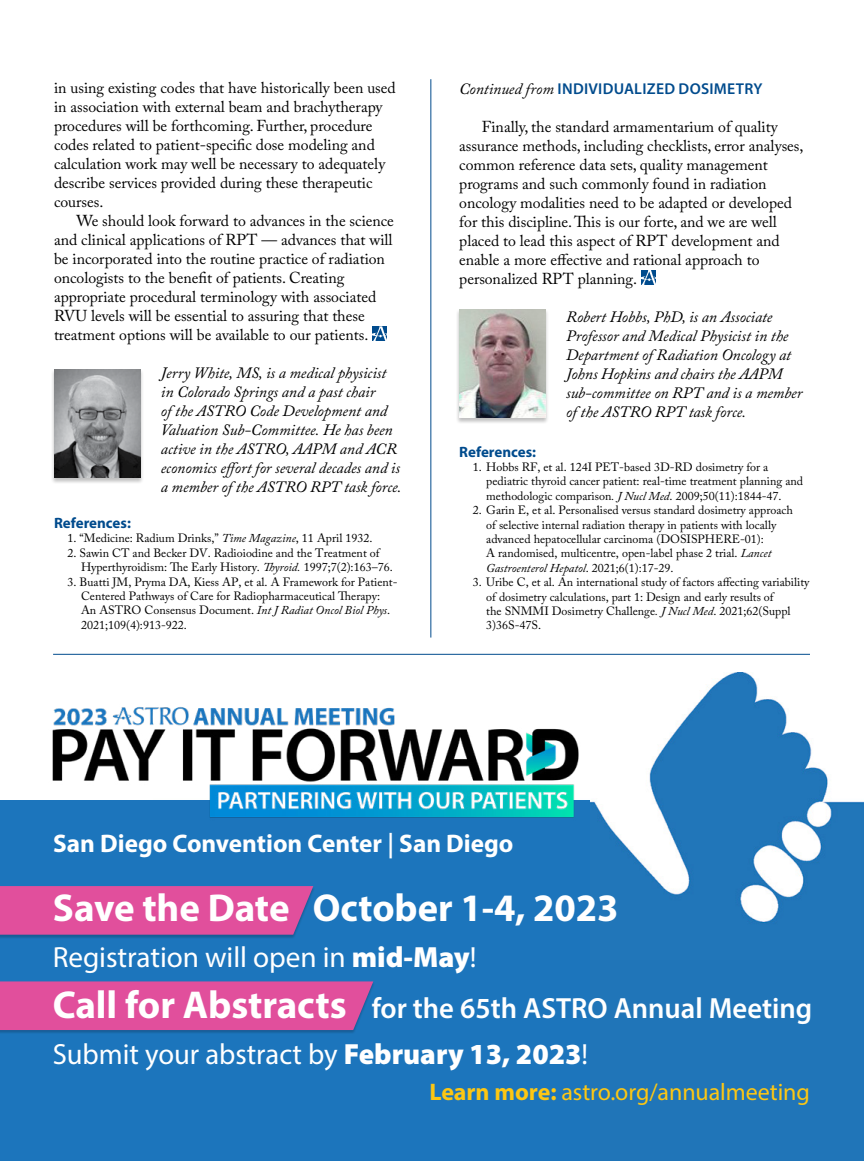
<style>
.page{position:relative;width:864px;height:1161px;background:#fff}
.page>*{position:absolute;margin:0;border:0;box-sizing:border-box;transform-origin:0 0}
.t1{font:700 39px "Myriad Pro";color:#fff}
.t2{font:600 29.25px/51.2px "Myriad Pro";color:#fff}
.t3{font:29.25px "Myriad Pro";color:#fff}
.t4{font:700 25.5px "Myriad Pro";color:#fff}
.t5{font:24px "Myriad Pro";color:#fdc713}
.t6{font:15.75px/19px "Adobe Caslon Pro";color:#000}
.t7{font:italic 15.75px/19px "Adobe Caslon Pro";color:#000}
.t8{font:600 15.75px "Myriad Pro";letter-spacing:.02em;color:#004b8d}
.t9{font:700 15px "Myriad Pro";color:#004b8d}
.t10{font:12px/14.4px "Adobe Caslon Pro";color:#000}
.s1{font-style:italic}
.s2{font-family:"Adobe Caslon Pro";font-weight:400;font-style:italic;color:#000}
.s3{font-weight:600}
.s4{font-weight:400}
.s5{font-weight:900}
.s6{font-weight:700;font-size:39px}
.s7{font-weight:700}
</style>
<div class="page">
<svg style="left:372px;top:326px;width:15px;height:15px"></svg>
<div style="left:51px;top:369px;width:93px;height:115px;background:#000;opacity:.25"></div>
<img style="left:54px;top:369px;width:87px;height:108px">
<svg style="left:641px;top:270px;width:15px;height:15px"></svg>
<div style="left:456px;top:309px;width:93px;height:115px;background:#000;opacity:.25"></div>
<img style="left:459px;top:309px;width:87px;height:108px">
<img style="left:590px;top:672px;width:274px;height:489px">
<div style="left:0;top:800px;width:590px;height:361px;background:#1c75bc"></div>
<div style="left:0;top:886px;width:315px;height:53px;background:#000;opacity:.2"></div>
<svg style="left:0;top:886px;width:313px;height:49px;background:#d9509c"></svg>
<div style="left:0;top:982px;width:375px;height:52px;background:#000;opacity:.2"></div>
<div style="left:0;top:981px;width:373px;height:49px;background:#e14f9c"></div>
<hr style="left:53px;top:654px;width:757px;height:1px;background:#004b8d">
<hr style="left:430px;top:79px;width:1px;height:559px;background:#004b8d">
<img style="left:52px;top:684px;width:593px;height:136px">
<p class="t6" style="left:54px;top:79px;width:343px">in using existing codes that have historically been used in association with external beam and brachytherapy procedures will be forthcoming. Further, procedure codes related to patient-specific dose modeling and calculation work may well be necessary to adequately describe services provided during these therapeutic courses.</p>
<p class="t6" style="left:54px;top:211px;width:342px;text-indent:23px">We should look forward to advances in the science and clinical applications of RPT — advances that will be incorporated into the routine practice of radiation oncologists to the benefit of patients. Creating appropriate procedural terminology with associated RVU levels will be essential to assuring that these treatment options will be available to our patients.</p>
<p class="t7" style="left:161px;top:363px;width:242px">Jerry White, MS, is a medical physicist in Colorado Springs and a past chair<br>of the ASTRO Code Development and Valuation Sub-Committee. He has been active in the ASTRO, AAPM and ACR economics effort for several decades and is a member of the ASTRO RPT task force.</p>
<p class="t9" style="left:54px;top:513px;width:78px">References:</p>
<p class="t10" style="left:68px;top:531px;width:307px">1. “Medicine: Radium Drinks,” <span class="s1">Time Magazine</span>, 11 April 1932.</p>
<p class="t10" style="left:81px;top:545px;width:313px;text-indent:-14px">2. Sawin CT and Becker DV. Radioiodine and the Treatment of<br>Hyperthyroidism: The Early History. <span class="s1">Thyroid.</span> 1997;7(2):163–76.</p>
<p class="t10" style="left:81px;top:574px;width:318px;text-indent:-14px">3. Buatti JM, Pryma DA, Kiess AP, et al. A Framework for Patient-Centered Pathways of Care for Radiopharmaceutical Therapy:<br>An ASTRO Consensus Document. <span class="s1">Int J Radiat Oncol Biol Phys</span>.<br>2021;109(4):913-922.</p>
<p class="t8" style="left:459px;top:78px;width:305px"><span class="s2">Continued from</span> INDIVIDUALIZED DOSIMETRY</p>
<p class="t6" style="left:459px;top:117px;width:346px;text-indent:23px">Finally, the standard armamentarium of quality assurance methods, including checklists, error analyses, common reference data sets, quality management programs and such commonly found in radiation oncology modalities need to be adapted or developed for this discipline. This is our forte, and we are well placed to lead this aspect of RPT development and enable a more effective and rational approach to personalized RPT planning.</p>
<p class="t7" style="left:566px;top:307px;width:238px">Robert Hobbs, PhD, is an Associate Professor and Medical Physicist in the Department of Radiation Oncology at Johns Hopkins and chairs the AAPM sub-committee on RPT and is a member of the ASTRO RPT task force.</p>
<p class="t9" style="left:459px;top:442px;width:78px">References:</p>
<p class="t10" style="left:486px;top:460px;width:318px;text-indent:-14px">1. Hobbs RF, et al. 124I PET-based 3D-RD dosimetry for a pediatric thyroid cancer patient: real-time treatment planning and methodologic comparison<span class="s1">. J Nucl Med</span>. 2009;50(11):1844-47.</p>
<p class="t10" style="left:486px;top:503px;width:308px;text-indent:-14px">2. Garin E, et al. Personalised versus standard dosimetry approach of selective internal radiation therapy in patients with locally advanced hepatocellular carcinoma (DOSISPHERE-01):<br>A randomised, multicentre, open-label phase 2 trial. <span class="s1">Lancet Gastroenterol Hepatol</span>. 2021;6(1):17-29.</p>
<p class="t10" style="left:486px;top:575px;width:325px;text-indent:-14px">3. Uribe C, et al. An international study of factors affecting variability of dosimetry calculations, part 1: Design and early results of<br>the SNMMI Dosimetry Challenge<span class="s1">. J Nucl Med</span>. 2021;62(Suppl 3)36S-47S.</p>
<h3 class="t4" style="left:53px;top:827px;width:462px">San Diego Convention Center <span class="s3">|</span> San Diego</h3>
<h1 class="t1" style="left:53px;top:883px;width:567px">Save the Date October 1-4, 2023</h1>
<h2 class="t2" style="left:53px;top:930px;width:761px"><span class="s4">Registration will open in</span> <span class="s5">mid-May</span><span class="s4">!<br></span><span class="s6">Call for Abstracts</span> for the 65th ASTRO Annual Meeting</h2>
<h2 class="t3" style="left:53px;top:1037px;width:537px">Submit your abstract by <span class="s5">February 13, 2023</span>!</h2>
<h3 class="t5" style="left:429px;top:1077px;width:382px"><span class="s7">Learn more:</span> astro.org/annualmeeting</h3>
</div>
